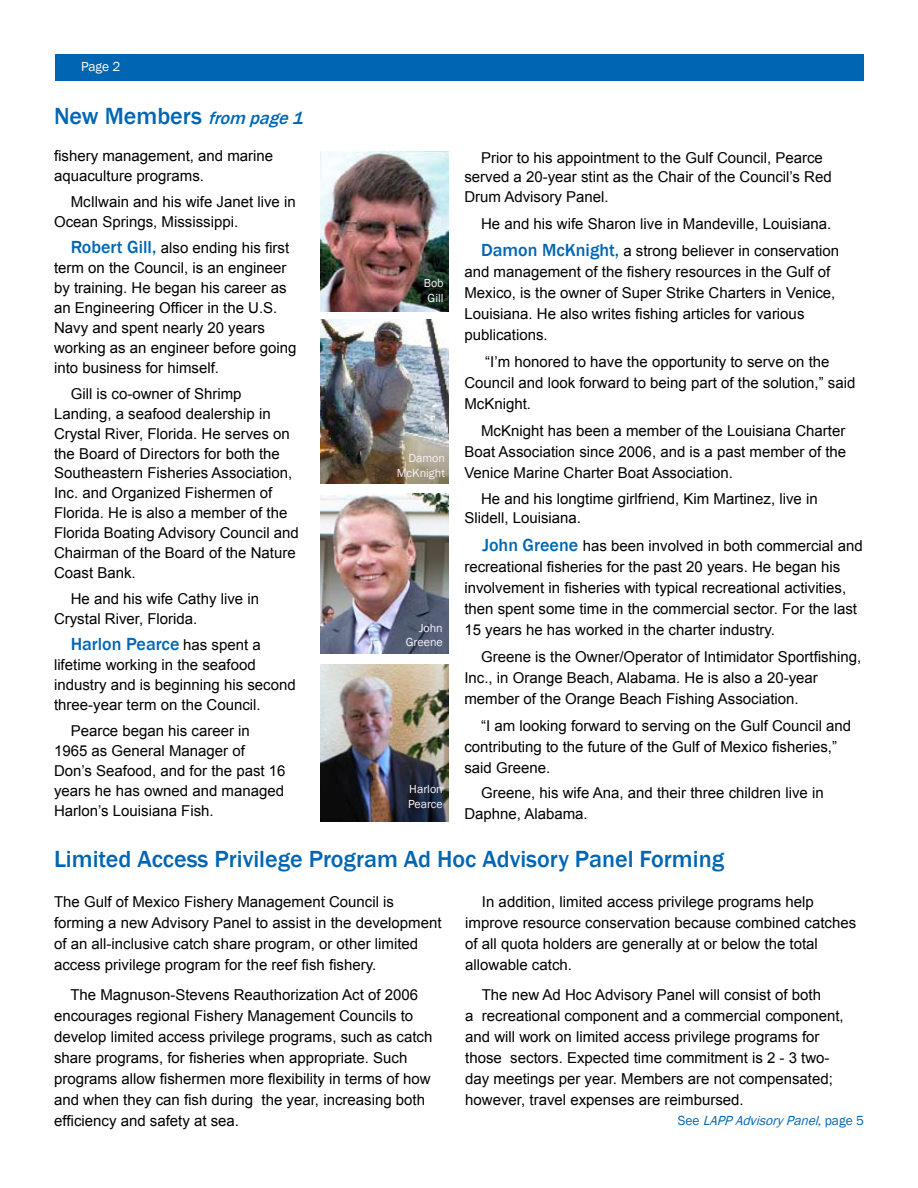
<style>
.page{position:relative;width:918px;height:1188px;background:#fff}
.page>*{position:absolute;margin:0;border:0;box-sizing:border-box;transform-origin:0 0}
.t1{font:500 24px "Franklin Gothic";color:#0066b3}
.t2{font:500 18px "Franklin Gothic";color:#0066b3}
.t3{font:15px/20px "Arial";color:#000}
.t4{font:15px/21px "Arial";color:#000003}
.t5{font:italic 13.5px "Franklin Gothic";color:#0066b3}
.t6{font:13.5px "Franklin Gothic";color:#fcfdfb}
.t7{font:12px/14.4px "Franklin Gothic";color:#fbf2fb;text-align:right}
.s1{font-style:italic;font-size:18px}
.s2{font-family:"Franklin Gothic";font-weight:500;font-size:18px;color:#0066b3}
.s3{font-family:"Arial";font-weight:400;font-size:15px;color:#000}
.s4{font-style:normal}
</style>
<div class="page">
<div style="left:55px;top:54px;width:809px;height:26px;background:#0066b3"></div>
<img style="left:320px;top:151px;width:128px;height:160px">
<img style="left:320px;top:664px;width:128px;height:157px">
<img style="left:320px;top:493px;width:128px;height:160px">
<img style="left:320px;top:320px;width:128px;height:164px">
<p class="t6" style="left:81px;top:58px;width:41px">Page 2</p>
<h1 class="t1" style="left:54px;top:101px;width:256px">New Members <span class="s1">from page1</span></h1>
<p class="t3" style="left:54px;top:146px;width:221px">fishery management, and marine aquaculture programs.</p>
<p class="t3" style="left:54px;top:192px;width:243px;text-indent:17px">McIlwain and his wife Janet live in<br>Ocean Springs, Mississippi.</p>
<p class="t3" style="left:54px;top:238px;width:244px;text-indent:17px"><span class="s2">Robert Gill,</span> also ending his first term on the Council, is an engineer by training. He began his career as an Engineering Officer in the U.S.<br>Navy and spent nearly 20 years working as an engineer before going into business for himself.</p>
<p class="t3" style="left:54px;top:384px;width:246px;text-indent:17px">Gill is co-owner of Shrimp<br>Landing, a seafood dealership in<br>Crystal River, Florida. He serves on the Board of Directors for both the<br>Southeastern Fisheries Association,<br>Inc. and Organized Fishermen of<br>Florida. He is also a member of the<br>Florida Boating Advisory Council and<br>Chairman of the Board of the Nature<br>Coast Bank.</p>
<p class="t3" style="left:54px;top:589px;width:207px;text-indent:17px">He and his wife Cathy live in<br>Crystal River, Florida.</p>
<p class="t2" style="left:71px;top:633px;width:192px">Harlon Pearce <span class="s3">has spent a</span></p>
<p class="t3" style="left:54px;top:655px;width:243px">lifetime working in the seafood industry and is beginning his second three-year term on the Council.</p>
<p class="t3" style="left:54px;top:721px;width:233px;text-indent:17px">Pearce began his career in<br>1965 as General Manager of<br>Don’s Seafood, and for the past 16 years he has owned and managed<br>Harlon’s Louisiana Fish.</p>
<p class="t7" style="left:424px;top:276px;width:21px;text-align:center">Bob<br>Gill</p>
<p class="t7" style="left:395px;top:451px;width:50px">Damon<br>McKnight</p>
<p class="t7" style="left:397px;top:451px;width:50px">Damon<br>McKnight</p>
<p class="t7" style="left:406px;top:621px;width:38px">John<br>Greene</p>
<p class="t7" style="left:408px;top:782px;width:36px;text-align:left">Harlon<br>Pearce</p>
<p class="t3" style="left:464px;top:148px;width:369px;line-height:19.5px;text-indent:17px">Prior to his appointment to the Gulf Council, Pearce served a 20-year stint as the Chair of the Council’s Red<br>Drum Advisory Panel.</p>
<p class="t3" style="left:481px;top:210px;width:360px;line-height:27.6px">He and his wife Sharon live in Mandeville, Louisiana.<br><span class="s2">Damon McKnight,</span> a strong believer in conservation</p>
<p class="t3" style="left:464px;top:262px;width:372px;line-height:21px">and management of the fishery resources in the Gulf of Mexico, is the owner of Super Strike Charters in Venice, Louisiana. He also writes fishing articles for various publications.</p>
<p class="t3" style="left:464px;top:352px;width:393px;line-height:21px;text-indent:21px">“I’m honored to have the opportunity to serve on the<br>Council and look forward to being part of the solution,” said<br>McKnight.</p>
<p class="t3" style="left:464px;top:421px;width:383px;line-height:21px;text-align:justify;text-indent:17px">McKnight has been a member of the Louisiana Charter Boat Association since 2006, and is a past member of the Venice Marine Charter Boat Association.</p>
<p class="t3" style="left:464px;top:489px;width:355px;line-height:19.5px;text-indent:17px">He and his longtime girlfriend, Kim Martinez, live in<br>Slidell, Louisiana.</p>
<p class="t3" style="left:464px;top:535px;width:400px;line-height:21px;text-indent:18px"><span class="s2">John Greene</span> has been involved in both commercial and recreational fisheries for the past 20 years. He began his involvement in fisheries with typical recreational activities, then spent some time in the commercial sector. For the last 15 years he has worked in the charter industry.</p>
<p class="t3" style="left:464px;top:646px;width:398px;line-height:21px;text-indent:17px">Greene is the Owner/Operator of Intimidator Sportfishing,<br>Inc., in Orange Beach, Alabama. He is also a 20-year member of the Orange Beach Fishing Association.</p>
<p class="t3" style="left:464px;top:715px;width:388px;line-height:21px;text-indent:17px">“I am looking forward to serving on the Gulf Council and contributing to the future of the Gulf of Mexico fisheries,” said Greene.</p>
<p class="t3" style="left:464px;top:783px;width:361px;line-height:21px;text-indent:17px">Greene, his wife Ana, and their three children live in<br>Daphne, Alabama.</p>
<h1 class="t1" style="left:54px;top:844px;width:672px">Limited Access Privilege Program Ad Hoc Advisory Panel Forming</h1>
<p class="t4" style="left:465px;top:892px;width:392px;text-indent:17px">In addition, limited access privilege programs help improve resource conservation because combined catches of all quota holders are generally at or below the total allowable catch.</p>
<p class="t4" style="left:465px;top:985px;width:380px;text-indent:16px">The new Ad Hoc Advisory Panel will consist of both<br>a recreational component and a commercial component, and will work on limited access privilege programs for those sectors. Expected time commitment is 2 - 3 two&shy;day meetings per year. Members are not compensated; however, travel expenses are reimbursed.</p>
<p class="t4" style="left:54px;top:892px;width:389px">The Gulf of Mexico Fishery Management Council is forming a new Advisory Panel to assist in the development of an all-inclusive catch share program, or other limited access privilege program for the reef fish fishery.</p>
<p class="t4" style="left:54px;top:985px;width:380px;text-indent:16px">The Magnuson-Stevens Reauthorization Act of 2006 encourages regional Fishery Management Councils to develop limited access privilege programs, such as catch share programs, for fisheries when appropriate. Such programs allow fishermen more flexibility in terms of how and when they can fish during the year, increasing both efficiency and safety at sea.</p>
<p class="t5" style="left:678px;top:1112px;width:188px"><span class="s4">S e e</span> LAPPAdvisoryPanel<span class="s4">, p a g e 5</span></p>
</div>
